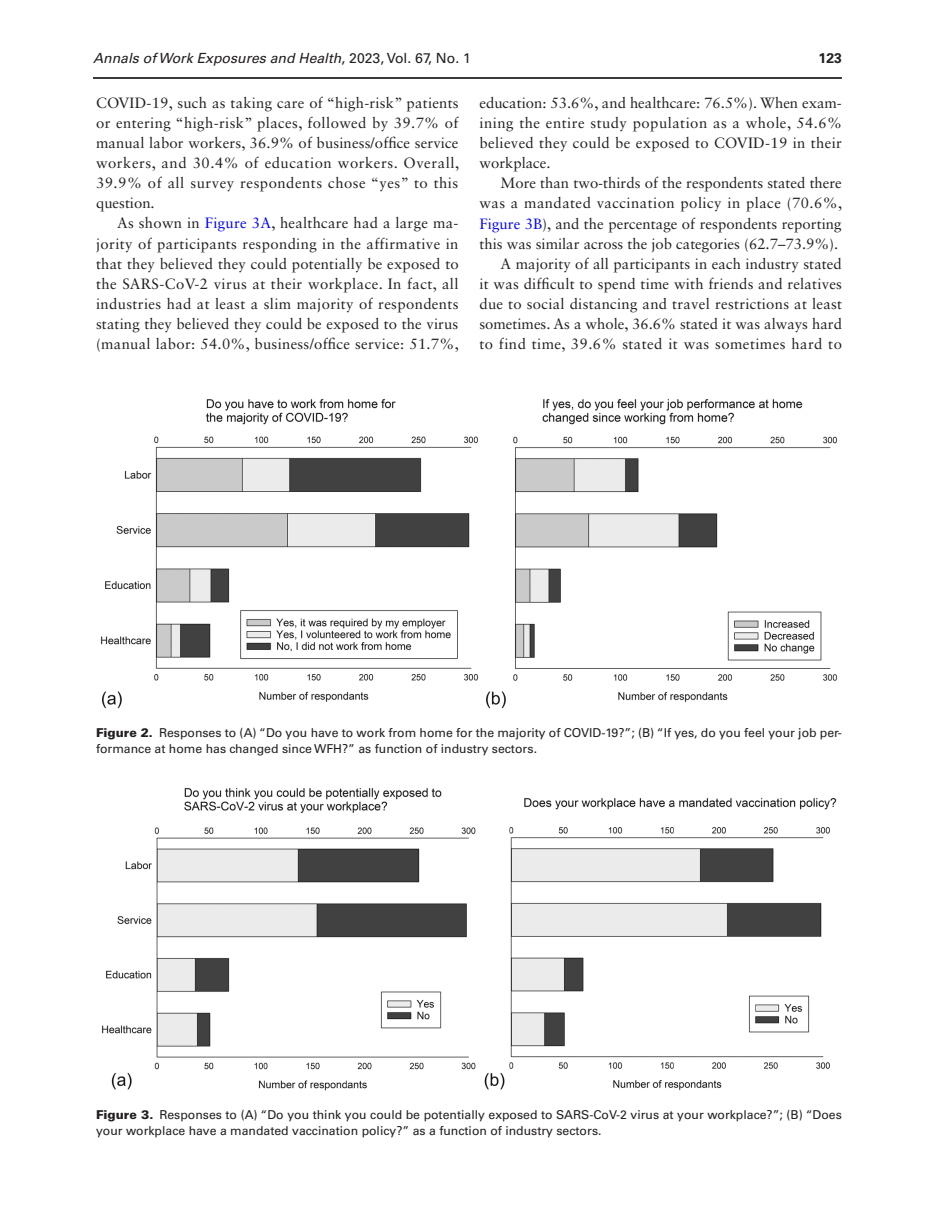
<style>
.page{position:relative;width:938px;height:1221px;background:#fff}
.page>*{position:absolute;margin:0;border:0;box-sizing:border-box;transform-origin:0 0}
.t1{font:14.88px/20.1px "Sabon LT Std";letter-spacing:.015em;color:#231f20;text-align:justify}
.t2{font:italic 14px "Univers LT Std";color:#231f20}
.t3{font:700 14px "Univers LT Std";color:#231f20}
.t4{font:12.25px/15.8px "Univers LT Std";color:#231f20}
.s1{font-style:normal}
.s2{color:#00f}
.s3{font-weight:900}
</style>
<div class="page">
<img style="left:101px;top:399px;width:736px;height:310px">
<img style="left:102px;top:788px;width:734px;height:302px">
<hr style="left:93px;top:77px;width:749px;height:2px;background:#231f20">
<p class="t2" style="left:93px;top:50px;width:379px">Annals of Work Exposures and Health<span class="s1">, 2023, Vol. 67, No. 1</span></p>
<p class="t3" style="left:818px;top:50px;width:25px">123</p>
<p class="t1" style="left:96px;top:92px;width:364px">COVID-19, such as taking care of “high-risk” patients or entering “high-risk” places, followed by 39.7% of manual labor workers, 36.9% of business/office service workers, and 30.4% of education workers. Overall, 39.9% of all survey respondents chose “yes” to this question.</p>
<p class="t1" style="left:96px;top:213px;width:364px;text-indent:21px">As shown in <span class="s2">Figure 3A</span>, healthcare had a large ma&shy;jority of participants responding in the affirmative in that they believed they could potentially be exposed to the SARS-CoV-2 virus at their workplace. In fact, all industries had at least a slim majority of respondents stating they believed they could be exposed to the virus (manual labor: 54.0%, business/office service: 51.7%,</p>
<p class="t1" style="left:479px;top:92px;width:364px">education: 53.6%, and healthcare: 76.5%). When exam&shy;ining the entire study population as a whole, 54.6% believed they could be exposed to COVID-19 in their workplace.</p>
<p class="t1" style="left:479px;top:173px;width:364px;text-align:right">More than two-thirds of the respondents stated there was a mandated vaccination policy in place (70.6%, <span class="s2">Figure 3B</span>), and the percentage of respondents reporting this was similar across the job categories (62.7–73.9%).<br>A majority of all participants in each industry stated<br>it was difficult to spend time with friends and relatives due to social distancing and travel restrictions at least sometimes. As a whole, 36.6% stated it was always hard to find time, 39.6% stated it was sometimes hard to</p>
<p class="t4" style="left:96px;top:724px;width:747px"><span class="s3">Figure 2.</span> Responses to (A) “Do you have to work from home for the majority of COVID-19?”; (B) “If yes, do you feel your job per&shy;formance at home has changed since WFH?” as function of industry sectors.</p>
<p class="t4" style="left:96px;top:1106px;width:747px"><span class="s3">Figure 3.</span> Responses to (A) “Do you think you could be potentially exposed to SARS-CoV-2 virus at your workplace?”; (B) “Does your workplace have a mandated vaccination policy?” as a function of industry sectors.</p>
</div>
